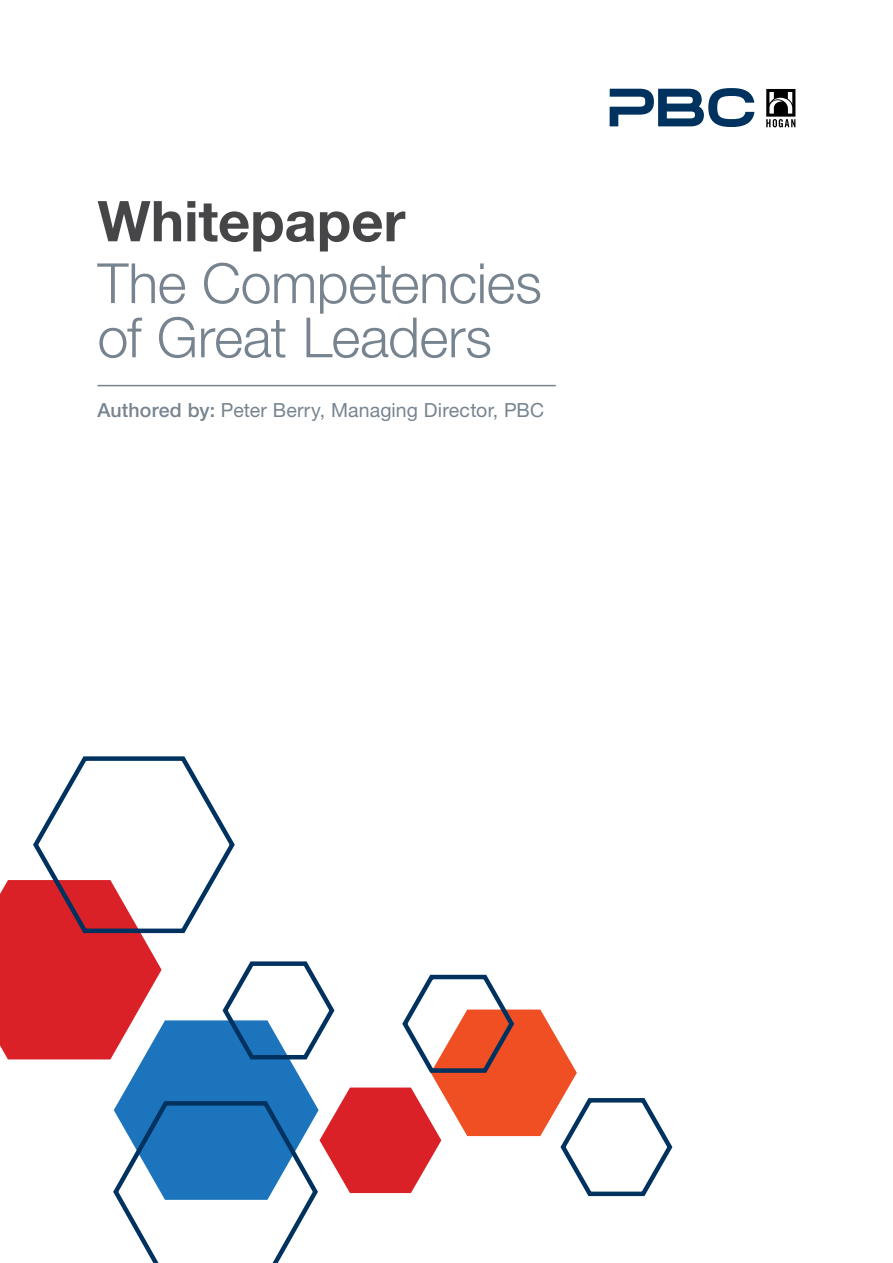
<style>
.page{position:relative;width:893px;height:1263px;background:#fff}
.page>*{position:absolute;margin:0;border:0;box-sizing:border-box;transform-origin:0 0}
.t1{font:700 56.25px "Helvetica Neue LT Std";color:#464547}
.t2{font:300 55.5px/54.2px "Helvetica Neue LT Std";letter-spacing:-.01em;color:#77848f}
.t3{font:19.5px "Helvetica Neue LT Std";letter-spacing:.005em;color:#77848f}
.s1{font-weight:500}
</style>
<div class="page">
<hr style="left:98px;top:385px;width:458px;height:1px;background:#77848f">
<svg style="left:766px;top:89px;width:29px;height:38px"></svg>
<svg style="left:610px;top:88px;width:144px;height:39px"></svg>
<svg style="left:0;top:756px;width:673px;height:507px"></svg>
<h1 class="t1" style="left:98px;top:186px;width:309px">Whitepaper</h1>
<h2 class="t2" style="left:98px;top:255px;width:446px">The Competencies of Great Leaders</h2>
<p class="t3" style="left:98px;top:398px;width:448px"><span class="s1">Authored by:</span> Peter Berry, Managing Director, PBC</p>
</div>
